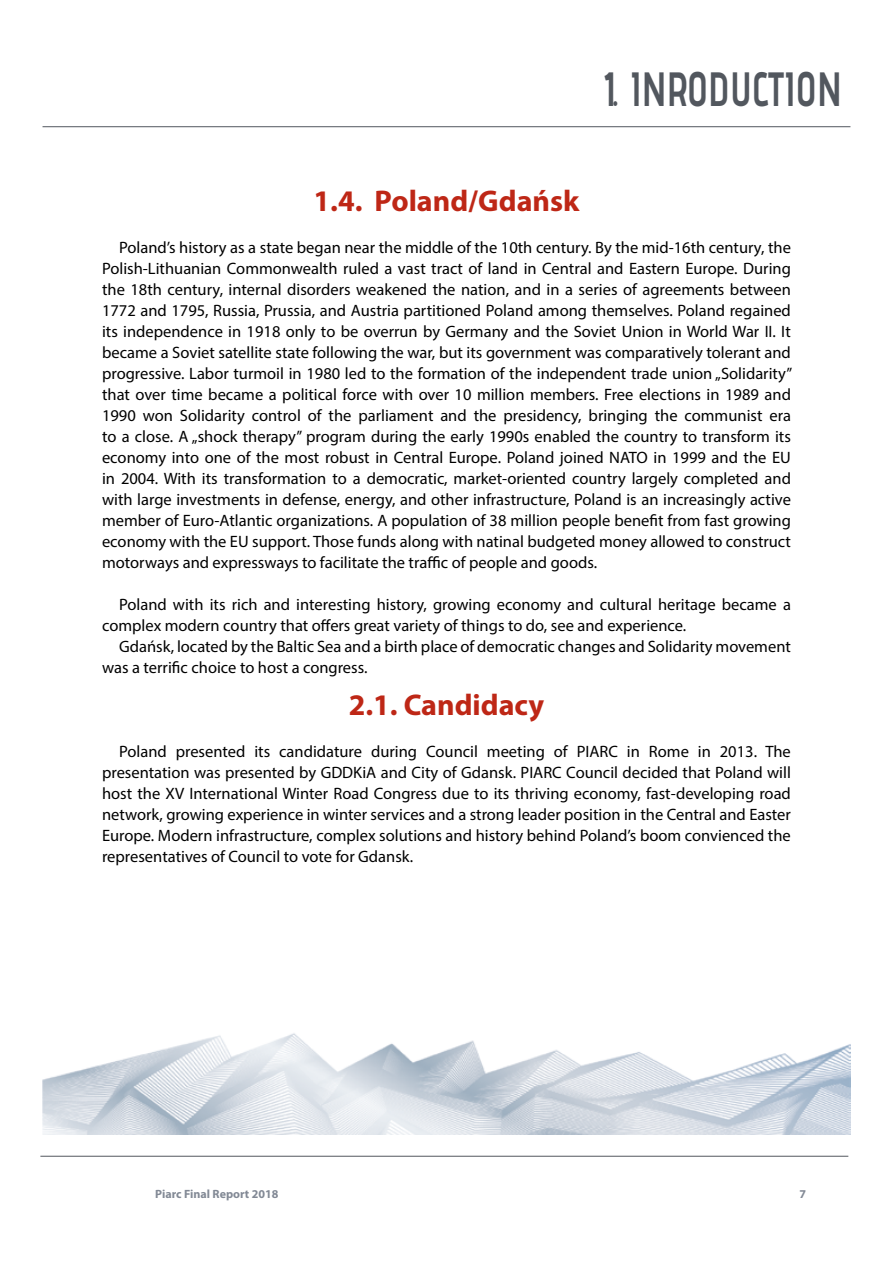
<style>
.page{position:relative;width:893px;height:1263px;background:#fff}
.page>*{position:absolute;margin:0;border:0;box-sizing:border-box;transform-origin:0 0}
.t1{font:700 48px "Advent Pro";color:#52575e;scale:.8 1}
.t2{font:700 30px "Myriad Pro";color:#be2716}
.t3{font:16.5px/21px "Myriad Pro";color:#000;text-align:justify}
.t4{font:700 12px "Myriad Pro";color:#828995}
</style>
<div class="page">
<hr style="left:43px;top:126px;width:807px;height:1px;background:#52575e">
<hr style="left:40px;top:1156px;width:808px;height:1px;background:#52575e">
<img style="left:43px;top:1033px;width:807px;height:102px">
<h1 class="t1" style="left:604px;top:59px;width:299px">1. INRODUCTION</h1>
<h2 class="t2" style="left:314px;top:181px;width:267px">1.4. Poland/Gdańsk</h2>
<p class="t3" style="left:102px;top:236px;width:692px;text-indent:17px">Poland’s history as a state began near the middle of the 10th century. By the mid-16th century, the Polish-Lithuanian Commonwealth ruled a vast tract of land in Central and Eastern Europe. During the 18th century, internal disorders weakened the nation, and in a series of agreements between 1772 and 1795, Russia, Prussia, and Austria partitioned Poland among themselves. Poland regained its independence in 1918 only to be overrun by Germany and the Soviet Union in World War II. It became a Soviet satellite state following the war, but its government was comparatively tolerant and progressive. Labor turmoil in 1980 led to the formation of the independent trade union „Solidarity” that over time became a political force with over 10 million members. Free elections in 1989 and 1990 won Solidarity control of the parliament and the presidency, bringing the communist era to a close. A „shock therapy” program during the early 1990s enabled the country to transform its economy into one of the most robust in Central Europe. Poland joined NATO in 1999 and the EU in 2004. With its transformation to a democratic, market-oriented country largely completed and with large investments in defense, energy, and other infrastructure, Poland is an increasingly active member of Euro-Atlantic organizations. A population of 38 million people benefit from fast growing economy with the EU support. Those funds along with natinal budgeted money allowed to construct motorways and expressways to facilitate the traffic of people and goods.</p>
<p class="t3" style="left:102px;top:593px;width:690px;text-indent:17px">Poland with its rich and interesting history, growing economy and cultural heritage became a complex modern country that offers great variety of things to do, see and experience.</p>
<p class="t3" style="left:102px;top:635px;width:690px;text-indent:17px">Gdańsk, located by the Baltic Sea and a birth place of democratic changes and Solidarity movement was a terrific choice to host a congress.</p>
<h2 class="t2" style="left:349px;top:685px;width:197px">2.1. Candidacy</h2>
<p class="t3" style="left:102px;top:740px;width:690px;text-indent:17px">Poland presented its candidature during Council meeting of PIARC in Rome in 2013. The presentation was presented by GDDKiA and City of Gdansk. PIARC Council decided that Poland will host the XV International Winter Road Congress due to its thriving economy, fast-developing road network, growing experience in winter services and a strong leader position in the Central and Easter Europe. Modern infrastructure, complex solutions and history behind Poland’s boom convienced the representatives of Council to vote for Gdansk.</p>
<p class="t4" style="left:155px;top:1186px;width:125px">Piarc Final Report 2018</p>
<p class="t4" style="left:799px;top:1186px;width:8px">7</p>
</div>
